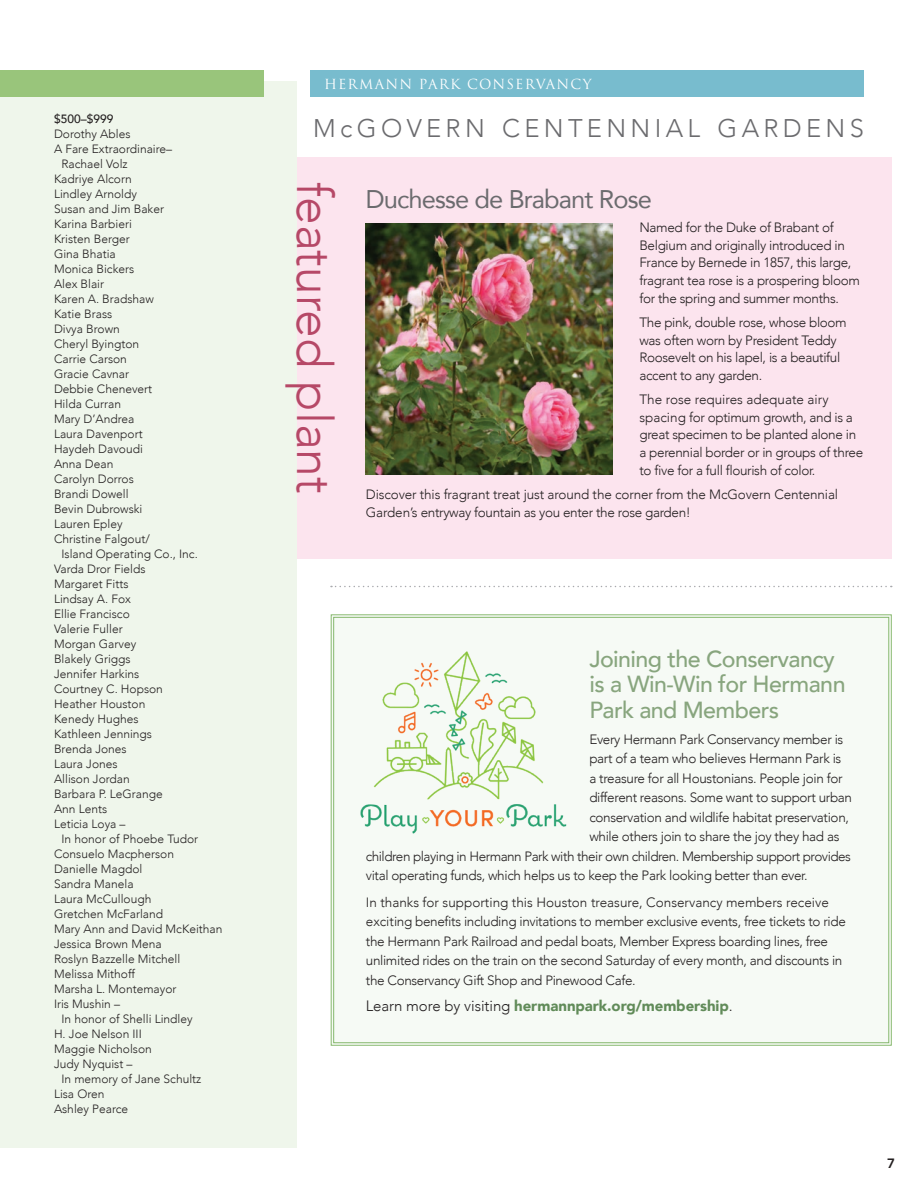
<style>
.page{position:relative;width:918px;height:1188px;background:#fff}
.page>*{position:absolute;margin:0;border:0;box-sizing:border-box;transform-origin:0 0}
.t1{font:300 49.8px "Avenir";color:#b64867}
.t2{font:300 25.5px "Avenir";letter-spacing:.17em;color:#6b6b6e}
.t3{font:25.5px "Avenir";letter-spacing:-.035em;color:#6b6b6e}
.t4{font:500 23.25px/25.5px "Avenir";letter-spacing:-.025em;color:#88a57e}
.t5{font:900 15px "Avenir";letter-spacing:-.005em;color:#618b59}
.t6{font:300 13.5px/17.7px "Avenir";letter-spacing:-.025em;color:#231f20}
.t7{font:13.5px "Trajan Pro";letter-spacing:.09em;color:#fff}
.Donor_Category{font:800 13.5px "Avenir";color:#231f20}
.List_Donor_Style{font:300 12px/15px "Avenir";color:#231f20}
.List_Donor_Style-2{font:500 12px "Avenir";color:#231f20}
.s1{font-weight:300;color:#231f20}
</style>
<div class="page">
<div style="left:287px;top:157px;width:605px;height:401px;background:#fce4ee"></div>
<div style="left:310px;top:71px;width:554px;height:26px;background:#78bcce"></div>
<div style="left:0;top:81px;width:297px;height:1067px;background:#eff6eb"></div>
<div style="left:0;top:71px;width:264px;height:26px;background:#99c57b"></div>
<img style="left:366px;top:224px;width:246px;height:250px">
<div style="left:331px;top:614px;width:561px;height:432px;background:#f6faf5"></div>
<svg style="left:331px;top:586px;width:561px;height:1px"></svg>
<img style="left:357px;top:643px;width:211px;height:156px">
<img style="left:357px;top:804px;width:211px;height:33px">
<p class="List_Donor_Style-2" style="left:54px;top:108px;width:61px">$500–$999</p>
<p class="List_Donor_Style" style="left:54px;top:126px;width:78px">Dorothy Ables</p>
<p class="List_Donor_Style" style="left:62px;top:141px;width:112px;text-indent:-8px">A Fare Extraordinaire–<br>Rachael Volz</p>
<p class="List_Donor_Style" style="left:54px;top:171px;width:79px">Kadriye Alcorn</p>
<p class="List_Donor_Style" style="left:54px;top:186px;width:84px">Lindley Arnoldy</p>
<p class="List_Donor_Style" style="left:54px;top:201px;width:112px">Susan and Jim Baker</p>
<p class="List_Donor_Style" style="left:54px;top:216px;width:79px">Karina Barbieri</p>
<p class="List_Donor_Style" style="left:54px;top:231px;width:77px">Kristen Berger</p>
<p class="List_Donor_Style" style="left:54px;top:246px;width:63px">Gina Bhatia</p>
<p class="List_Donor_Style" style="left:54px;top:261px;width:82px">Monica Bickers</p>
<p class="List_Donor_Style" style="left:54px;top:276px;width:52px">Alex Blair</p>
<p class="List_Donor_Style" style="left:54px;top:291px;width:101px">Karen A. Bradshaw</p>
<p class="List_Donor_Style" style="left:54px;top:306px;width:60px">Katie Brass</p>
<p class="List_Donor_Style" style="left:54px;top:321px;width:67px">Divya Brown</p>
<p class="List_Donor_Style" style="left:54px;top:336px;width:87px">Cheryl Byington</p>
<p class="List_Donor_Style" style="left:54px;top:351px;width:74px">Carrie Carson</p>
<p class="List_Donor_Style" style="left:54px;top:366px;width:77px">Gracie Cavnar</p>
<p class="List_Donor_Style" style="left:54px;top:381px;width:100px">Debbie Chenevert</p>
<p class="List_Donor_Style" style="left:54px;top:396px;width:69px">Hilda Curran</p>
<p class="List_Donor_Style" style="left:54px;top:411px;width:82px">Mary D’Andrea</p>
<p class="List_Donor_Style" style="left:54px;top:426px;width:90px">Laura Davenport</p>
<p class="List_Donor_Style" style="left:54px;top:441px;width:90px">Haydeh Davoudi</p>
<p class="List_Donor_Style" style="left:54px;top:456px;width:61px">Anna Dean</p>
<p class="List_Donor_Style" style="left:54px;top:471px;width:81px">Carolyn Dorros</p>
<p class="List_Donor_Style" style="left:54px;top:486px;width:76px">Brandi Dowell</p>
<p class="List_Donor_Style" style="left:54px;top:501px;width:90px">Bevin Dubrowski</p>
<p class="List_Donor_Style" style="left:54px;top:516px;width:70px">Lauren Epley</p>
<p class="List_Donor_Style" style="left:62px;top:531px;width:138px;text-indent:-8px">Christine Falgout/<br>Island Operating Co., Inc.</p>
<p class="List_Donor_Style" style="left:54px;top:561px;width:93px">Varda Dror Fields</p>
<p class="List_Donor_Style" style="left:54px;top:576px;width:76px">Margaret Fitts</p>
<p class="List_Donor_Style" style="left:54px;top:591px;width:78px">Lindsay A. Fox</p>
<p class="List_Donor_Style" style="left:54px;top:606px;width:77px">Ellie Francisco</p>
<p class="List_Donor_Style" style="left:54px;top:621px;width:70px">Valerie Fuller</p>
<p class="List_Donor_Style" style="left:54px;top:636px;width:84px">Morgan Garvey</p>
<p class="List_Donor_Style" style="left:54px;top:651px;width:78px">Blakely Griggs</p>
<p class="List_Donor_Style" style="left:54px;top:666px;width:87px">Jennifer Harkins</p>
<p class="List_Donor_Style" style="left:54px;top:681px;width:110px">Courtney C. Hopson</p>
<p class="List_Donor_Style" style="left:54px;top:696px;width:93px">Heather Houston</p>
<p class="List_Donor_Style" style="left:54px;top:711px;width:86px">Kenedy Hughes</p>
<p class="List_Donor_Style" style="left:54px;top:726px;width:100px">Kathleen Jennings</p>
<p class="List_Donor_Style" style="left:54px;top:741px;width:74px">Brenda Jones</p>
<p class="List_Donor_Style" style="left:54px;top:756px;width:65px">Laura Jones</p>
<p class="List_Donor_Style" style="left:54px;top:771px;width:77px">Allison Jordan</p>
<p class="List_Donor_Style" style="left:54px;top:786px;width:110px">Barbara P. LeGrange</p>
<p class="List_Donor_Style" style="left:54px;top:801px;width:55px">Ann Lents</p>
<p class="List_Donor_Style" style="left:62px;top:816px;width:138px;text-indent:-8px">Leticia Loya –<br>In honor of Phoebe Tudor</p>
<p class="List_Donor_Style" style="left:54px;top:846px;width:122px">Consuelo Macpherson</p>
<p class="List_Donor_Style" style="left:54px;top:861px;width:90px">Danielle Magdol</p>
<p class="List_Donor_Style" style="left:54px;top:876px;width:81px">Sandra Manela</p>
<p class="List_Donor_Style" style="left:54px;top:891px;width:99px">Laura McCullough</p>
<p class="List_Donor_Style" style="left:54px;top:906px;width:111px">Gretchen McFarland</p>
<p class="List_Donor_Style" style="left:54px;top:921px;width:170px">Mary Ann and David McKeithan</p>
<p class="List_Donor_Style" style="left:54px;top:936px;width:109px">Jessica Brown Mena</p>
<p class="List_Donor_Style" style="left:54px;top:951px;width:128px">Roslyn Bazzelle Mitchell</p>
<p class="List_Donor_Style" style="left:54px;top:966px;width:82px">Melissa Mithoff</p>
<p class="List_Donor_Style" style="left:54px;top:981px;width:124px">Marsha L. Montemayor</p>
<p class="List_Donor_Style" style="left:62px;top:996px;width:133px;text-indent:-8px">Iris Mushin –<br>In honor of Shelli Lindley</p>
<p class="List_Donor_Style" style="left:54px;top:1026px;width:89px">H. Joe Nelson III</p>
<p class="List_Donor_Style" style="left:54px;top:1041px;width:99px">Maggie Nicholson</p>
<p class="List_Donor_Style" style="left:62px;top:1056px;width:141px;text-indent:-8px">Judy Nyquist –<br>In memory of Jane Schultz</p>
<p class="List_Donor_Style" style="left:54px;top:1086px;width:52px">Lisa Oren</p>
<p class="List_Donor_Style" style="left:54px;top:1101px;width:76px">Ashley Pearce</p>
<p class="t7" style="left:324px;top:75px;width:269px">HERMANN PARK CONSERVANCY</p>
<p class="t2" style="left:313px;top:113px;width:552px">McGOVERN CENTENNIAL GARDENS</p>
<p class="t1" style="left:344px;top:182px;width:313px;rotate:90deg">featured plant</p>
<p class="t3" style="left:366px;top:178px;width:288px">Duchesse de Brabant Rose</p>
<p class="t6" style="left:639px;top:219px;width:222px">Named for the Duke of Brabant of Belgium and originally introduced in France by Bernede in 1857, this large, fragrant tea rose is a prospering bloom for the spring and summer months.</p>
<p class="t6" style="left:639px;top:313px;width:209px">The pink, double rose, whose bloom was often worn by President Teddy<br>Roosevelt on his lapel, is a beautiful accent to any garden.</p>
<p class="t6" style="left:639px;top:391px;width:225px">The rose requires adequate airy spacing for optimum growth, and is a great specimen to be planted alone in a perennial border or in groups of three to five for a full flourish of color.</p>
<p class="t6" style="left:366px;top:486px;width:474px">Discover this fragrant treat just around the corner from the McGovern Centennial<br>Garden’s entryway fountain as you enter the rose garden!</p>
<p class="t4" style="left:589px;top:645px;width:258px">Joining the Conservancy is a Win-Win for Hermann<br>Park and Members</p>
<p class="t6" style="left:589px;top:730px;width:255px">Every Hermann Park Conservancy member is</p>
<p class="t6" style="left:589px;top:750px;width:253px">part of a team who believes Hermann Park is</p>
<p class="t6" style="left:589px;top:769px;width:255px">a treasure for all Houstonians. People join for</p>
<p class="t6" style="left:589px;top:789px;width:264px">different reasons. Some want to support urban</p>
<p class="t6" style="left:589px;top:808px;width:261px">conservation and wildlife habitat preservation,</p>
<p class="t6" style="left:589px;top:828px;width:252px">while others join to share the joy they had as</p>
<p class="t6" style="left:366px;top:847px;width:487px">children playing in Hermann Park with their own children. Membership support provides</p>
<p class="t6" style="left:366px;top:867px;width:443px">vital operating funds, which helps us to keep the Park looking better than ever.</p>
<p class="t6" style="left:366px;top:892px;width:482px;line-height:19.5px">In thanks for supporting this Houston treasure, Conservancy members receive exciting benefits including invitations to member exclusive events, free tickets to ride the Hermann Park Railroad and pedal boats, Member Express boarding lines, free unlimited rides on the train on the second Saturday of every month, and discounts in the Conservancy Gift Shop and Pinewood Cafe.</p>
<p class="t5" style="left:366px;top:993px;width:368px"><span class="s1">Learn more by visiting</span> hermannpark.org/membership<span class="s1">.</span></p>
<p class="Donor_Category" style="left:887px;top:1151px;width:9px">7</p>
</div>
